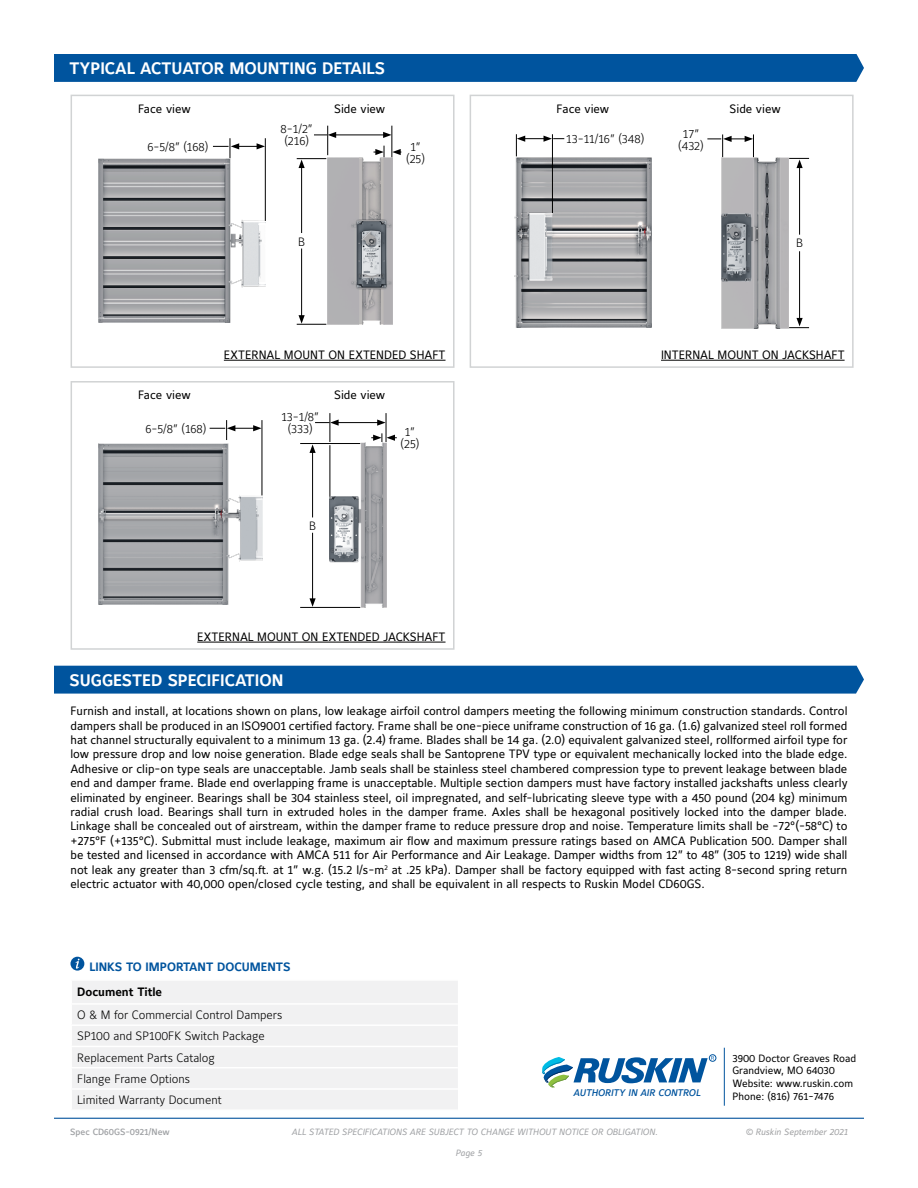
<style>
.page{position:relative;width:918px;height:1188px;background:#fff}
.page>*{position:absolute;margin:0;border:0;box-sizing:border-box;transform-origin:0 0}
.t1{font:16.5px "Maurea Bold Lf";color:#fff}
.t2{font:12px/14.4px "Maurea Regular Lf";color:#000;text-align:justify}
.t3{font:12px/12px "Maurea Light Lf";color:#000;text-align:center}
.t4{font:12px "Maurea Bold Lf";color:#00549e}
.t5{font:12px "Maurea Bold Lf";color:#000}
.t6{font:10.5px/12.6px "Maurea Regular Lf";color:#000}
.t7{font:9.6px "Maurea Medium Italic Tf";color:#00549e}
.t8{font:9px "Maurea Regular Italic Lf";color:#9fa1a4}
.t9{font:9px "Maurea Regular Italic Lf";color:#a0a1a3}
.t10{font:9px "Maurea Medium Lf";color:#9fa1a4}
</style>
<div class="page">
<hr style="left:54px;top:1118px;width:810px;height:1px;background:#05549e">
<img style="left:514px;top:158px;width:138px;height:169px">
<div style="left:709px;top:1055px;width:7px;height:6px;border:1px solid #00549e;border-radius:50%"></div>
<svg style="left:542px;top:1056px;width:172px;height:31px"></svg>
<hr style="left:724px;top:1048px;width:1px;height:58px;background:#00549e">
<div style="left:72px;top:981px;width:386px;height:128px;background:#f1f1f2"></div>
<svg style="left:70px;top:957px;width:14px;height:14px"></svg>
<svg style="left:75px;top:959px;width:4px;height:10px"></svg>
<div style="left:54px;top:54px;width:810px;height:28px;background:#00549e"></div>
<hr style="left:224px;top:360px;width:222px;height:1px;background:#000">
<hr style="left:197px;top:642px;width:249px;height:1px;background:#000">
<hr style="left:661px;top:360px;width:184px;height:1px;background:#000">
<div style="left:71px;top:95px;width:384px;height:273px;border:2px solid #d1d3d4"></div>
<div style="left:71px;top:381px;width:384px;height:269px;border:2px solid #d1d3d4"></div>
<div style="left:470px;top:95px;width:384px;height:273px;border:2px solid #d1d3d4"></div>
<hr style="left:312px;top:533px;width:1px;height:68px;background:#000">
<svg style="left:309px;top:598px;width:7px;height:9px"></svg>
<hr style="left:300px;top:443px;width:60px;height:1px;background:#000">
<hr style="left:300px;top:607px;width:60px;height:1px;background:#000">
<hr style="left:312px;top:450px;width:1px;height:67px;background:#000">
<hr style="left:336px;top:422px;width:44px;height:1px;background:#000">
<svg style="left:371px;top:413px;width:26px;height:29px"></svg>
<hr style="left:799px;top:251px;width:1px;height:69px;background:#000">
<svg style="left:789px;top:318px;width:20px;height:10px"></svg>
<hr style="left:799px;top:166px;width:1px;height:69px;background:#000">
<svg style="left:789px;top:158px;width:20px;height:10px"></svg>
<svg style="left:707px;top:134px;width:47px;height:24px"></svg>
<hr style="left:552px;top:134px;width:1px;height:79px;background:#000">
<svg style="left:516px;top:134px;width:48px;height:22px"></svg>
<div style="left:54px;top:666px;width:810px;height:28px;background:#00549e"></div>
<svg style="left:309px;top:413px;width:30px;height:40px"></svg>
<hr style="left:262px;top:420px;width:1px;height:75px;background:#000">
<svg style="left:210px;top:420px;width:52px;height:20px"></svg>
<img style="left:99px;top:443px;width:163px;height:162px">
<img style="left:330px;top:442px;width:56px;height:166px">
<hr style="left:265px;top:138px;width:1px;height:83px;background:#000">
<svg style="left:213px;top:138px;width:52px;height:20px"></svg>
<hr style="left:301px;top:249px;width:1px;height:69px;background:#000">
<svg style="left:297px;top:315px;width:29px;height:10px"></svg>
<hr style="left:391px;top:126px;width:1px;height:32px;background:#000">
<svg style="left:374px;top:146px;width:11px;height:12px"></svg>
<svg style="left:392px;top:149px;width:9px;height:6px"></svg>
<hr style="left:334px;top:135px;width:52px;height:1px;background:#000">
<svg style="left:383px;top:132px;width:9px;height:6px"></svg>
<hr style="left:301px;top:166px;width:1px;height:67px;background:#000">
<svg style="left:297px;top:126px;width:39px;height:42px"></svg>
<img style="left:99px;top:158px;width:167px;height:165px">
<img style="left:327px;top:158px;width:65px;height:167px">
<img style="left:722px;top:158px;width:67px;height:171px">
<h1 class="t1" style="left:70px;top:59px;width:317px">TYPICAL ACTUATOR MOUNTING DETAILS</h1>
<p class="t2" style="left:138px;top:102px;width:54px">Face view</p>
<p class="t2" style="left:334px;top:102px;width:53px">Side view</p>
<p class="t3" style="left:147px;top:141px;width:63px">6-5/8” (168)</p>
<p class="t3" style="left:281px;top:124px;width:34px">8-1/2” (216)</p>
<p class="t3" style="left:406px;top:141px;width:20px">1” (25)</p>
<p class="t3" style="left:298px;top:236px;width:8px">B</p>
<p class="t2" style="left:224px;top:348px;width:223px">EXTERNAL MOUNT ON EXTENDED SHAFT</p>
<p class="t2" style="left:138px;top:388px;width:54px">Face view</p>
<p class="t2" style="left:334px;top:388px;width:53px">Side view</p>
<p class="t3" style="left:145px;top:423px;width:63px">6-5/8” (168)</p>
<p class="t3" style="left:281px;top:412px;width:39px">13-1/8” (333)</p>
<p class="t3" style="left:400px;top:427px;width:20px">1” (25)</p>
<p class="t3" style="left:309px;top:520px;width:8px">B</p>
<p class="t2" style="left:197px;top:630px;width:250px">EXTERNAL MOUNT ON EXTENDED JACKSHAFT</p>
<p class="t2" style="left:557px;top:102px;width:54px">Face view</p>
<p class="t2" style="left:730px;top:102px;width:53px">Side view</p>
<p class="t3" style="left:678px;top:128px;width:27px">17” (432)</p>
<p class="t3" style="left:566px;top:134px;width:79px">13-11/16” (348)</p>
<p class="t3" style="left:796px;top:238px;width:8px">B</p>
<p class="t2" style="left:661px;top:348px;width:185px">INTERNAL MOUNT ON JACKSHAFT</p>
<h1 class="t1" style="left:70px;top:671px;width:215px">SUGGESTED SPECIFICATION</h1>
<p class="t2" style="left:70px;top:705px;width:779px">Furnish and install, at locations shown on plans, low leakage airfoil control dampers meeting the following minimum construction standards. Control dampers shall be produced in an ISO9001 certified factory. Frame shall be one-piece uniframe construction of 16 ga. (1.6) galvanized steel roll formed hat channel structurally equivalent to a minimum 13 ga. (2.4) frame. Blades shall be 14 ga. (2.0) equivalent galvanized steel, rollformed airfoil type for low pressure drop and low noise generation. Blade edge seals shall be Santoprene TPV type or equivalent mechanically locked into the blade edge.<br>Adhesive or clip-on type seals are unacceptable. Jamb seals shall be stainless steel chambered compression type to prevent leakage between blade end and damper frame. Blade end overlapping frame is unacceptable. Multiple section dampers must have factory installed jackshafts unless clearly eliminated by engineer. Bearings shall be 304 stainless steel, oil impregnated, and self-lubricating sleeve type with a 450 pound (204 kg) minimum radial crush load. Bearings shall turn in extruded holes in the damper frame. Axles shall be hexagonal positively locked into the damper blade.<br>Linkage shall be concealed out of airstream, within the damper frame to reduce pressure drop and noise. Temperature limits shall be -72°(-58°C) to +275°F (+135°C). Submittal must include leakage, maximum air flow and maximum pressure ratings based on AMCA Publication 500. Damper shall be tested and licensed in accordance with AMCA 511 for Air Performance and Air Leakage. Damper widths from 12” to 48” (305 to 1219) wide shall not leak any greater than 3 cfm/sq.ft. at 1” w.g. (15.2 l/s-m<sup>2</sup> at .25 kPa). Damper shall be factory equipped with fast acting 8-second spring return electric actuator with 40,000 open/closed cycle testing, and shall be equivalent in all respects to Ruskin Model CD60GS.</p>
<p class="t4" style="left:90px;top:960px;width:203px">LINKS TO IMPORTANT DOCUMENTS</p>
<p class="t5" style="left:77px;top:986px;width:86px">Document Title</p>
<p class="t3" style="left:77px;top:1005px;width:207px;line-height:21.3px;text-align:left">O &amp; M for Commercial Control Dampers<br>SP100 and SP100FK Switch Package<br>Replacement Parts Catalog<br>Flange Frame Options<br>Limited Warranty Document</p>
<p class="t7" style="left:573px;top:1087px;width:129px">AUTHORITY IN AIR CONTROL</p>
<p class="t6" style="left:733px;top:1052px;width:125px">3900 Doctor Greaves Road<br>Grandview, MO 64030<br>Website: www.ruskin.com<br>Phone: (816) 761-7476</p>
<p class="t10" style="left:70px;top:1126px;width:101px">Spec CD60GS-0921/New</p>
<p class="t8" style="left:292px;top:1126px;width:367px">ALL STATED SPECIFICATIONS ARE SUBJECT TO CHANGE WITHOUT NOTICE OR OBLIGATION.</p>
<p class="t9" style="left:745px;top:1126px;width:104px">© Ruskin September 2021</p>
<p class="t8" style="left:455px;top:1148px;width:28px">Page 5</p>
</div>
